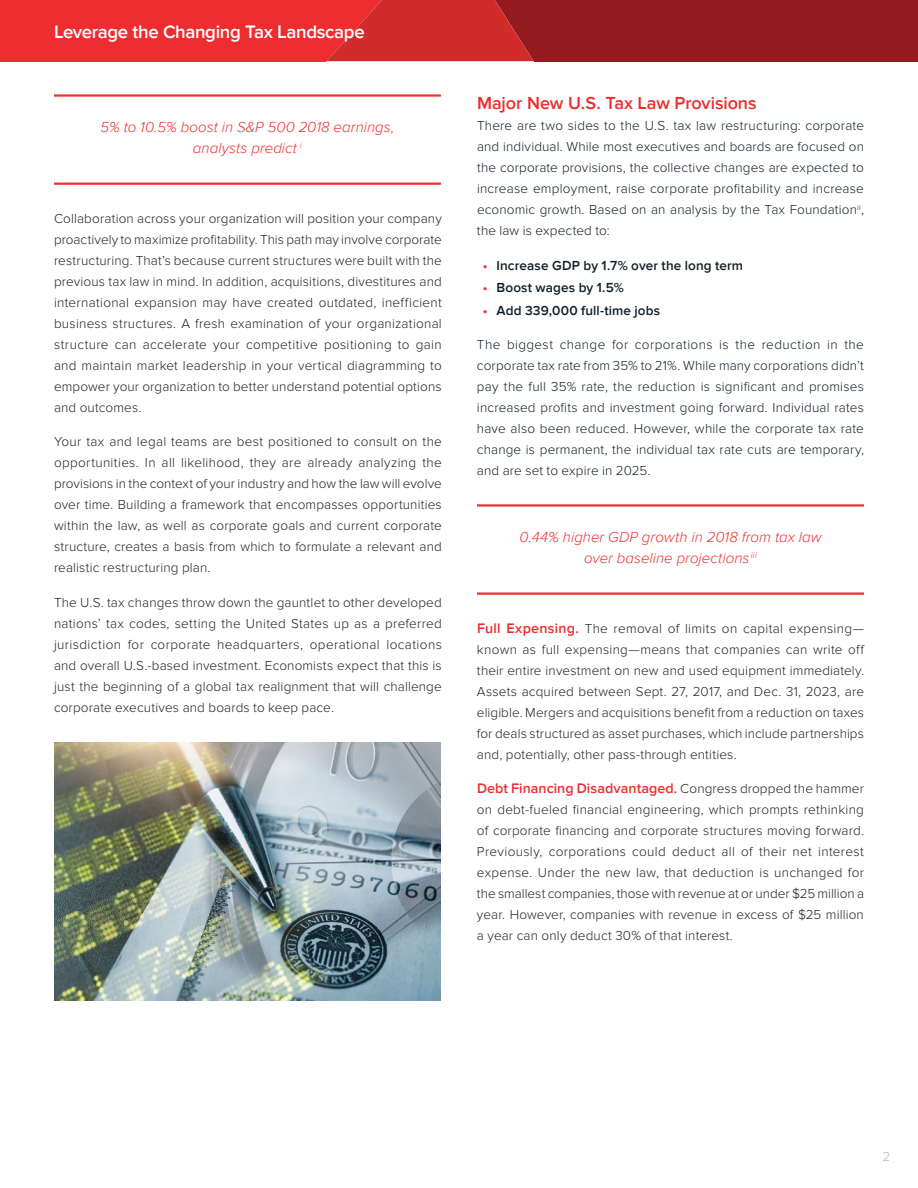
<style>
.page{position:relative;width:918px;height:1188px;background:#fff}
.page>*{position:absolute;margin:0;border:0;box-sizing:border-box;transform-origin:0 0}
.t1{font:600 18.6px "Proxima Nova";letter-spacing:-.02em;color:#fff}
.t2{font:600 18px "Proxima Nova";letter-spacing:-.005em;color:#ee2d2d}
.t3{font:italic 300 15px/21px "Proxima Nova";letter-spacing:.005em;color:#ee312e;text-align:center}
.t4{font:600 14.25px "Proxima Nova";letter-spacing:.005em;color:#ee2d2d}
.t5{font:300 13.5px/21px "Proxima Nova";letter-spacing:.01em;color:#231f20;text-align:justify}
.t6{font:300 13.5px/21px "Proxima Nova";letter-spacing:.01em;color:#131e29;text-align:justify}
.t7{font:600 13.5px "Proxima Nova";letter-spacing:.01em;color:#131e29}
.t8{font:300 13.5px "Proxima Nova";color:#a4bbc4}
.s1{color:#ee2d2d}
.s2{font-weight:600;font-size:14.25px;color:#ee2d2d}
.s3{font-weight:300;font-size:13.5px;color:#231f20}
</style>
<div class="page">
<svg style="left:0;top:0;width:918px;height:61px;background:#c02426"></svg>
<hr style="left:54px;top:94px;width:387px;height:3px;background:#ee312e">
<hr style="left:54px;top:183px;width:387px;height:2px;background:#ee2d2d">
<hr style="left:477px;top:504px;width:387px;height:3px;background:#ee312e">
<hr style="left:477px;top:592px;width:387px;height:3px;background:#ee2d2d">
<img style="left:54px;top:742px;width:387px;height:258px">
<h1 class="t1" style="left:54px;top:22px;width:312px">Leverage the Changing Tax Landscape</h1>
<p class="t3" style="left:101px;top:117px;width:295px">5% to 10.5% boost in S&amp;P 500 2018 earnings, analysts predict <sup>i</sup></p>
<p class="t5" style="left:54px;top:208px;width:389px">Collaboration across your organization will position your company proactively to maximize profitability. This path may involve corporate restructuring. That’s because current structures were built with the previous tax law in mind. In addition, acquisitions, divestitures and international expansion may have created outdated, inefficient business structures. A fresh examination of your organizational structure can accelerate your competitive positioning to gain and maintain market leadership in your vertical diagramming to empower your organization to better understand potential options and outcomes.</p>
<p class="t5" style="left:54px;top:432px;width:389px">Your tax and legal teams are best positioned to consult on the opportunities. In all likelihood, they are already analyzing the provisions in the context of your industry and how the law will evolve over time. Building a framework that encompasses opportunities within the law, as well as corporate goals and current corporate structure, creates a basis from which to formulate a relevant and realistic restructuring plan.</p>
<p class="t5" style="left:54px;top:592px;width:389px">The U.S. tax changes throw down the gauntlet to other developed nations’ tax codes, setting the United States up as a preferred jurisdiction for corporate headquarters, operational locations and overall U.S.-based investment. Economists expect that this is just the beginning of a global tax realignment that will challenge corporate executives and boards to keep pace.</p>
<h2 class="t2" style="left:477px;top:93px;width:281px">Major New U.S. Tax Law Provisions</h2>
<p class="t6" style="left:477px;top:116px;width:389px">There are two sides to the U.S. tax law restructuring: corporate and individual. While most executives and boards are focused on the corporate provisions, the collective changes are expected to increase employment, raise corporate profitability and increase economic growth. Based on an analysis by the Tax Foundation<sup>ii</sup>, the law is expected to:</p>
<p class="t7" style="left:483px;top:257px;width:262px"><span class="s1">•</span> Increase GDP by 1.7% over the long term</p>
<p class="t7" style="left:483px;top:280px;width:142px"><span class="s1">•</span> Boost wages by 1.5%</p>
<p class="t7" style="left:483px;top:302px;width:179px"><span class="s1">•</span> Add 339,000 full-time jobs</p>
<p class="t6" style="left:477px;top:335px;width:389px">The biggest change for corporations is the reduction in the corporate tax rate from 35% to 21%. While many corporations didn’t pay the full 35% rate, the reduction is significant and promises increased profits and investment going forward. Individual rates have also been reduced. However, while the corporate tax rate change is permanent, the individual tax rate cuts are temporary, and are set to expire in 2025.</p>
<p class="t3" style="left:519px;top:527px;width:304px">0.44% higher GDP growth in 2018 from tax law over baseline projections <sup>iii</sup></p>
<p class="t5" style="left:477px;top:618px;width:389px"><span class="s2">Full Expensing.</span> The removal of limits on capital expensing— known as full expensing—means that companies can write off their entire investment on new and used equipment immediately.<br>Assets acquired between Sept. 27, 2017, and Dec. 31, 2023, are eligible. Mergers and acquisitions benefit from a reduction on taxes for deals structured as asset purchases, which include partnerships and, potentially, other pass-through entities.</p>
<p class="t4" style="left:477px;top:780px;width:388px">Debt Financing Disadvantaged. <span class="s3">Congress dropped the hammer</span></p>
<p class="t5" style="left:477px;top:800px;width:389px">on debt-fueled financial engineering, which prompts rethinking of corporate financing and corporate structures moving forward.<br>Previously, corporations could deduct all of their net interest expense. Under the new law, that deduction is unchanged for the smallest companies, those with revenue at or under $25 million a year. However, companies with revenue in excess of $25 million a year can only deduct 30% of that interest.</p>
<p class="t8" style="left:883px;top:1150px;width:9px">2</p>
</div>
